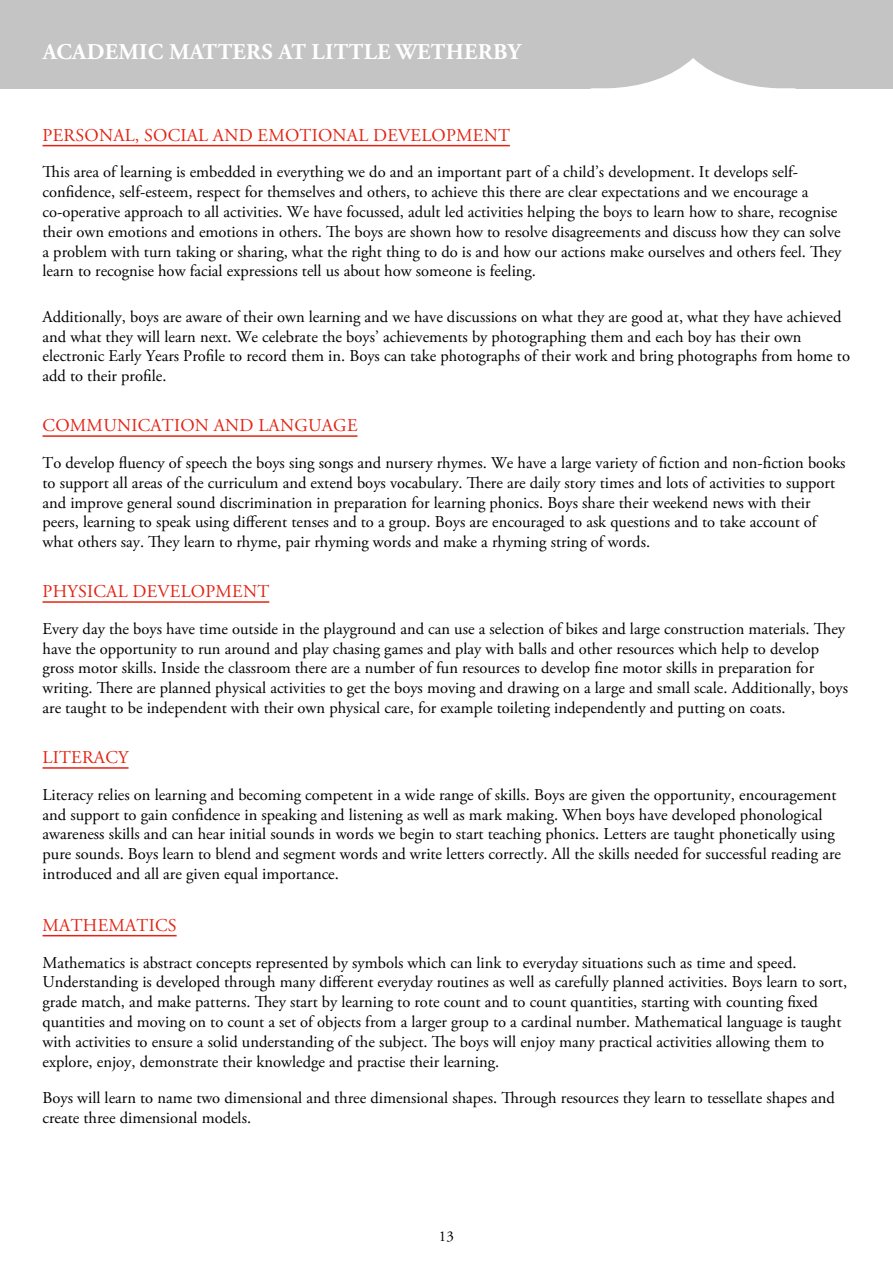
<style>
.page{position:relative;width:893px;height:1263px;background:#fff}
.page>*{position:absolute;margin:0;border:0;box-sizing:border-box;transform-origin:0 0}
.t1{font:700 22.5px "Adobe Garamond Pro";letter-spacing:.015em;color:#fff}
.t2{font:18px "Adobe Garamond Pro";letter-spacing:.015em;color:#e42313}
.t3{font:16.5px/19.8px "Adobe Garamond Pro";color:#000}
.t4{font:15px "Adobe Garamond Pro";color:#000}
</style>
<div class="page">
<hr style="left:43px;top:145px;width:467px;height:1px;background:#e42313">
<hr style="left:43px;top:435px;width:314px;height:2px;background:#e42313">
<hr style="left:43px;top:601px;width:226px;height:2px;background:#e42313">
<hr style="left:43px;top:767px;width:86px;height:2px;background:#e42313">
<hr style="left:43px;top:935px;width:134px;height:1px;background:#e42313">
<div style="left:0;top:0;width:893px;height:88px;background:#c4c4c4"></div>
<svg style="left:587px;top:58px;width:212px;height:31px"></svg>
<h1 class="t1" style="left:43px;top:39px;width:479px">ACADEMIC MATTERS AT LITTLE WETHERBY</h1>
<p class="t2" style="left:43px;top:124px;width:469px">PERSONAL, SOCIAL AND EMOTIONAL DEVELOPMENT</p>
<p class="t3" style="left:43px;top:163px;width:800px">This area of learning is embedded in everything we do and an important part of a child’s development. It develops self&shy;confidence, self-esteem, respect for themselves and others, to achieve this there are clear expectations and we encourage a co-operative approach to all activities. We have focussed, adult led activities helping the boys to learn how to share, recognise their own emotions and emotions in others. The boys are shown how to resolve disagreements and discuss how they can solve a problem with turn taking or sharing, what the right thing to do is and how our actions make ourselves and others feel. They learn to recognise how facial expressions tell us about how someone is feeling.</p>
<p class="t3" style="left:43px;top:307px;width:809px">Additionally, boys are aware of their own learning and we have discussions on what they are good at, what they have achieved and what they will learn next. We celebrate the boys’ achievements by photographing them and each boy has their own electronic Early Years Profile to record them in. Boys can take photographs of their work and bring photographs from home to add to their profile.</p>
<p class="t2" style="left:43px;top:415px;width:316px">COMMUNICATION AND LANGUAGE</p>
<p class="t3" style="left:43px;top:453px;width:805px">To develop fluency of speech the boys sing songs and nursery rhymes. We have a large variety of fiction and non-fiction books to support all areas of the curriculum and extend boys vocabulary. There are daily story times and lots of activities to support and improve general sound discrimination in preparation for learning phonics. Boys share their weekend news with their peers, learning to speak using different tenses and to a group. Boys are encouraged to ask questions and to take account of what others say. They learn to rhyme, pair rhyming words and make a rhyming string of words.</p>
<p class="t2" style="left:43px;top:580px;width:228px">PHYSICAL DEVELOPMENT</p>
<p class="t3" style="left:43px;top:619px;width:807px">Every day the boys have time outside in the playground and can use a selection of bikes and large construction materials. They have the opportunity to run around and play chasing games and play with balls and other resources which help to develop gross motor skills. Inside the classroom there are a number of fun resources to develop fine motor skills in preparation for writing. There are planned physical activities to get the boys moving and drawing on a large and small scale. Additionally, boys are taught to be independent with their own physical care, for example toileting independently and putting on coats.</p>
<p class="t2" style="left:43px;top:746px;width:87px">LITERACY</p>
<p class="t3" style="left:43px;top:785px;width:800px">Literacy relies on learning and becoming competent in a wide range of skills. Boys are given the opportunity, encouragement and support to gain confidence in speaking and listening as well as mark making. When boys have developed phonological awareness skills and can hear initial sounds in words we begin to start teaching phonics. Letters are taught phonetically using pure sounds. Boys learn to blend and segment words and write letters correctly. All the skills needed for successful reading are introduced and all are given equal importance.</p>
<p class="t2" style="left:43px;top:914px;width:135px">MATHEMATICS</p>
<p class="t3" style="left:43px;top:953px;width:806px">Mathematics is abstract concepts represented by symbols which can link to everyday situations such as time and speed.<br>Understanding is developed through many different everyday routines as well as carefully planned activities. Boys learn to sort, grade match, and make patterns. They start by learning to rote count and to count quantities, starting with counting fixed quantities and moving on to count a set of objects from a larger group to a cardinal number. Mathematical language is taught with activities to ensure a solid understanding of the subject. The boys will enjoy many practical activities allowing them to explore, enjoy, demonstrate their knowledge and practise their learning.</p>
<p class="t3" style="left:43px;top:1089px;width:794px">Boys will learn to name two dimensional and three dimensional shapes. Through resources they learn to tessellate shapes and create three dimensional models.</p>
<p class="t4" style="left:439px;top:1227px;width:16px">13</p>
</div>
